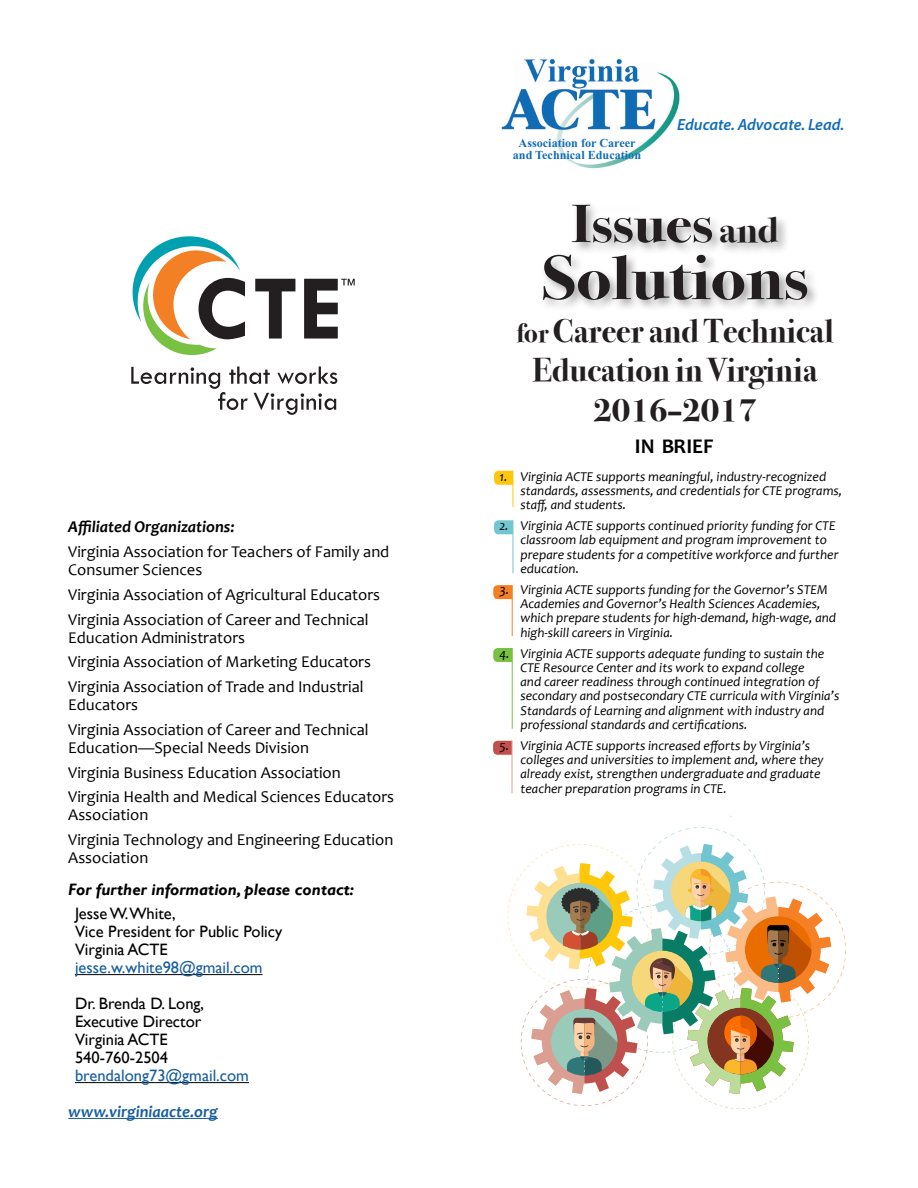
<style>
.page{position:relative;width:918px;height:1188px;background:#fff}
.page>*{position:absolute;margin:0;border:0;box-sizing:border-box;transform-origin:0 0}
.t1{font:700 63px "Bodoni Svty Two OSITCTT";color:#231f20;scale:1.1 1}
.t2{font:700 54px "Bodoni Svty Two OSITCTT";color:#231f20;scale:1.1 1}
.t3{font:700 33px/39.6px "Bodoni Svty Two ITCTT";color:#231f20;text-align:center}
.t4{font:700 21px "Candara";color:#000}
.t5{font:16.5px/18px "Candara";color:#000}
.t6{font:16.5px "Gill Sans";color:#000}
.t7{font:16.5px "Gill Sans";color:#175d9e}
.t8{font:italic 700 16.5px "Gill Sans";color:#000}
.t9{font:italic 700 16.5px "Candara";color:#000}
.t10{font:italic 700 16.5px "Candara";color:#175d9e}
.t11{font:italic 600 16.2px "Myriad Pro";color:#126db7}
.t12{font:italic 13.5px/14.2px "Candara";color:#000}
.t13{font:700 12.15px/12.1px "Times New Roman";color:#126db7;text-align:center}
.s1{font-size:36px}
.s2{font-size:27px}
</style>
<div class="page">
<svg style="left:493px;top:741px;width:19px;height:14px"></svg>
<hr style="left:512px;top:741px;width:1px;height:52px;background:#dda093">
<svg style="left:493px;top:648px;width:19px;height:14px"></svg>
<hr style="left:512px;top:648px;width:1px;height:81px;background:#79c142">
<svg style="left:493px;top:585px;width:19px;height:14px"></svg>
<hr style="left:512px;top:585px;width:1px;height:51px;background:#f48026">
<svg style="left:494px;top:520px;width:19px;height:14px"></svg>
<hr style="left:513px;top:520px;width:1px;height:53px;background:#71c7d1">
<svg style="left:494px;top:471px;width:19px;height:14px"></svg>
<hr style="left:513px;top:471px;width:1px;height:36px;background:#fec70c">
<svg style="left:132px;top:236px;width:113px;height:119px"></svg>
<svg style="left:255px;top:279px;width:40px;height:60px"></svg>
<svg style="left:304px;top:279px;width:51px;height:60px"></svg>
<svg style="left:131px;top:367px;width:206px;height:48px"></svg>
<img style="left:501px;top:59px;width:179px;height:110px">
<div style="left:540px;top:201px;width:279px;height:111px;background:#231f20;opacity:.4"></div>
<hr style="left:75px;top:974px;width:188px;height:1px;background:#000">
<hr style="left:75px;top:1082px;width:174px;height:1px;background:#000">
<hr style="left:68px;top:1118px;width:150px;height:1px;background:#175d9e">
<svg style="left:508px;top:827px;width:338px;height:282px"></svg>
<p class="t9" style="left:68px;top:517px;width:168px">Affiliated Organizations:</p>
<p class="t5" style="left:68px;top:543px;width:323px">Virginia Association for Teachers of Family and<br>Consumer Sciences</p>
<p class="t5" style="left:68px;top:585px;width:313px">Virginia Association of Agricultural Educators</p>
<p class="t5" style="left:68px;top:610px;width:302px">Virginia Association of Career and Technical<br>Education Administrators</p>
<p class="t5" style="left:68px;top:653px;width:304px">Virginia Association of Marketing Educators</p>
<p class="t5" style="left:68px;top:678px;width:297px">Virginia Association of Trade and Industrial<br>Educators</p>
<p class="t5" style="left:68px;top:720px;width:302px">Virginia Association of Career and Technical<br>Education—Special Needs Division</p>
<p class="t5" style="left:68px;top:763px;width:274px">Virginia Business Education Association</p>
<p class="t5" style="left:68px;top:788px;width:327px">Virginia Health and Medical Sciences Educators<br>Association</p>
<p class="t5" style="left:68px;top:831px;width:327px">Virginia Technology and Engineering Education<br>Association</p>
<p class="t8" style="left:68px;top:879px;width:287px">For further information, please contact:</p>
<p class="t6" style="left:75px;top:904px;width:102px">Jesse W.White,</p>
<p class="t6" style="left:75px;top:922px;width:209px">Vice President for Public Policy</p>
<p class="t6" style="left:75px;top:940px;width:94px">Virginia ACTE</p>
<p class="t7" style="left:75px;top:958px;width:189px">jesse.w.white98@gmail.com</p>
<p class="t6" style="left:75px;top:994px;width:131px">Dr. Brenda D. Long,</p>
<p class="t6" style="left:75px;top:1012px;width:128px">Executive Director</p>
<p class="t6" style="left:75px;top:1030px;width:94px">Virginia ACTE</p>
<p class="t6" style="left:75px;top:1048px;width:95px">540-760-2504</p>
<p class="t7" style="left:75px;top:1066px;width:175px">brendalong73@gmail.com</p>
<p class="t10" style="left:68px;top:1102px;width:151px">www.virginiaacte.org</p>
<p class="t13" style="left:513px;top:136px;width:130px">Association for Career and Technical Education</p>
<p class="t11" style="left:677px;top:114px;width:169px">Educate. Advocate. Lead.</p>
<p class="t2" style="left:571px;top:192px;width:190px">Issues <span class="s1">and</span></p>
<p class="t1" style="left:542px;top:241px;width:243px">Solutions</p>
<p class="t3" style="left:516px;top:308px;width:319px"><span class="s2">for</span> Career and Technical<br>Education in Virginia</p>
<p class="t3" style="left:593px;top:387px;width:165px">2016–2017</p>
<p class="t4" style="left:635px;top:433px;width:80px">IN BRIEF</p>
<p class="t12" style="left:520px;top:469px;width:323px;text-indent:-21px">1. Virginia ACTE supports meaningful, industry-recognized standards, assessments, and credentials for CTE programs, staff, and students.</p>
<p class="t12" style="left:520px;top:519px;width:320px;text-indent:-21px">2. Virginia ACTE supports continued priority funding for CTE classroom lab equipment and program improvement to prepare students for a competitive workforce and further education.</p>
<p class="t12" style="left:520px;top:582px;width:317px;text-indent:-21px">3. Virginia ACTE supports funding for the Governor’s STEM Academies and Governor’s Health Sciences Academies, which prepare students for high-demand, high-wage, and high-skill careers in Virginia.</p>
<p class="t12" style="left:520px;top:646px;width:320px;text-indent:-21px">4. Virginia ACTE supports adequate funding to sustain the CTE Resource Center and its work to expand college<br>and career readiness through continued integration of secondary and postsecondary CTE curricula with Virginia’s Standards of Learning and alignment with industry and professional standards and certifications.</p>
<p class="t12" style="left:520px;top:738px;width:305px;text-indent:-21px">5. Virginia ACTE supports increased efforts by Virginia’s colleges and universities to implement and, where they already exist, strengthen undergraduate and graduate teacher preparation programs in CTE.</p>
</div>
